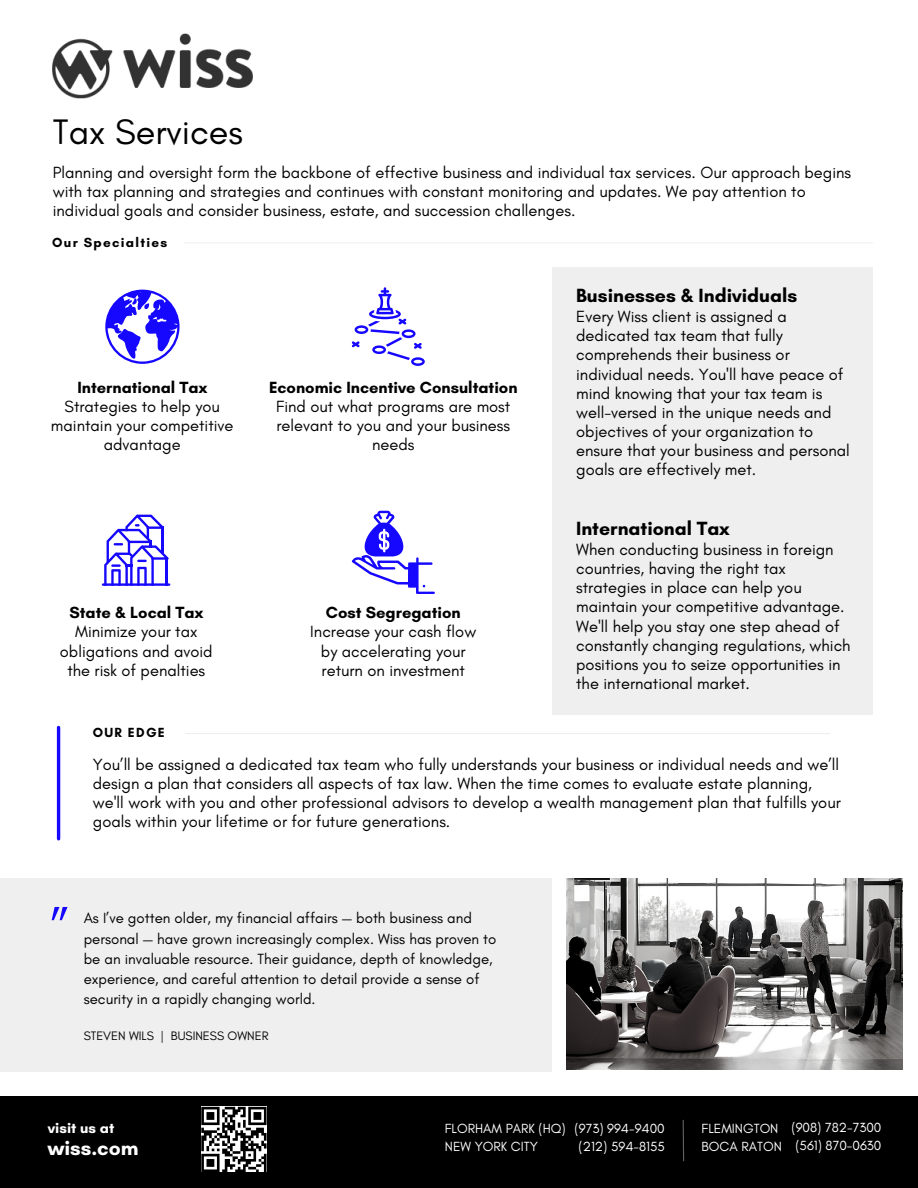
<style>
.page{position:relative;width:918px;height:1188px;background:#fff}
.page>*{position:absolute;margin:0;border:0;box-sizing:border-box;transform-origin:0 0}
.t1{font:51.15px "Glacial Indifference";color:#1607fe}
.t2{font:36px "Glacial Indifference";color:#000}
.t3{font:700 21px "Glacial Indifference";color:#fff}
.t4{font:700 19.5px "Glacial Indifference";color:#000}
.t5{font:16.5px/19.2px "Glacial Indifference";color:#000}
.t6{font:700 16.5px "Glacial Indifference";color:#000}
.t7{font:15px/20.2px "Glacial Indifference";color:#000}
.t8{font:700 15px "Glacial Indifference";color:#fff}
.t9{font:13.5px/18px "Glacial Indifference";color:#fff}
.t10{font:700 13.5px "Glacial Indifference";letter-spacing:.095em;color:#000}
.t11{font:12.45px "Glacial Indifference";color:#000}
</style>
<div class="page">
<div style="left:0;top:878px;width:552px;height:193px;background:#efefef"></div>
<img style="left:52px;top:34px;width:201px;height:64px">
<img style="left:567px;top:878px;width:336px;height:191px">
<div style="left:0;top:1096px;width:918px;height:92px;background:#000"></div>
<svg style="left:201px;top:1107px;width:66px;height:65px"></svg>
<svg style="left:682px;top:1120px;width:3px;height:42px"></svg>
<hr style="left:186px;top:733px;width:644px;height:1px;background:#efefef">
<hr style="left:57px;top:727px;width:3px;height:112px;background:#1607fe">
<hr style="left:102px;top:583px;width:68px;height:3px;background:#1607fe">
<svg style="left:104px;top:515px;width:65px;height:71px"></svg>
<hr style="left:184px;top:242px;width:689px;height:1px;background:#efefef">
<svg style="left:105px;top:290px;width:75px;height:74px"></svg>
<svg style="left:352px;top:511px;width:83px;height:83px"></svg>
<div style="left:552px;top:267px;width:321px;height:448px;background:#efefef"></div>
<svg style="left:352px;top:287px;width:73px;height:79px"></svg>
<h2 class="t2" style="left:53px;top:110px;width:192px">Tax Services</h2>
<p class="t5" style="left:53px;top:162px;width:800px">Planning and oversight form the backbone of effective business and individual tax services. Our approach begins with tax planning and strategies and continues with constant monitoring and updates. We pay attention to individual goals and consider business, estate, and succession challenges.</p>
<p class="t10" style="left:52px;top:235px;width:116px">Our Specialties</p>
<p class="t6" style="left:77px;top:377px;width:131px">International Tax</p>
<p class="t5" style="left:51px;top:397px;width:184px;text-align:center">Strategies to help you maintain your competitive advantage</p>
<p class="t6" style="left:269px;top:377px;width:250px">Economic Incentive Consultation</p>
<p class="t5" style="left:276px;top:397px;width:236px;text-align:center">Find out what programs are most relevant to you and your business needs</p>
<p class="t6" style="left:69px;top:603px;width:135px">State &amp; Local Tax</p>
<p class="t5" style="left:60px;top:622px;width:154px;text-align:center">Minimize your tax obligations and avoid the risk of penalties</p>
<p class="t10" style="left:93px;top:725px;width:73px">OUR EDGE</p>
<p class="t6" style="left:326px;top:603px;width:136px">Cost Segregation</p>
<p class="t5" style="left:310px;top:622px;width:167px;text-align:center">Increase your cash flow by accelerating your return on investment</p>
<p class="t4" style="left:576px;top:283px;width:223px">Businesses &amp; Individuals</p>
<p class="t5" style="left:576px;top:307px;width:275px">Every Wiss client is assigned a dedicated tax team that fully comprehends their business or individual needs. You'll have peace of mind knowing that your tax team is well-versed in the unique needs and objectives of your organization to ensure that your business and personal goals are effectively met.</p>
<p class="t4" style="left:576px;top:516px;width:155px">International Tax</p>
<p class="t5" style="left:576px;top:540px;width:276px">When conducting business in foreign countries, having the right tax strategies in place can help you maintain your competitive advantage.<br>We'll help you stay one step ahead of constantly changing regulations, which positions you to seize opportunities in the international market.</p>
<p class="t5" style="left:93px;top:754px;width:750px">You’ll be assigned a dedicated tax team who fully understands your business or individual needs and we’ll design a plan that considers all aspects of tax law. When the time comes to evaluate estate planning, we'll work with you and other professional advisors to develop a wealth management plan that fulfills your goals within your lifetime or for future generations.</p>
<h1 class="t1" style="left:50px;top:897px;width:20px">”</h1>
<p class="t7" style="left:84px;top:908px;width:414px">As I’ve gotten older, my financial affairs — both business and personal — have grown increasingly complex. Wiss has proven to be an invaluable resource. Their guidance, depth of knowledge, experience, and careful attention to detail provide a sense of security in a rapidly changing world.</p>
<p class="t11" style="left:84px;top:1028px;width:186px">STEVEN WILS | BUSINESS OWNER</p>
<p class="t8" style="left:48px;top:1119px;width:68px">visit us at</p>
<p class="t3" style="left:48px;top:1135px;width:92px">wiss.com</p>
<p class="t9" style="left:445px;top:1120px;width:122px">FLORHAM PARK (HQ)<br>NEW YORK CITY</p>
<p class="t9" style="left:575px;top:1119px;width:92px">(973) 994-9400 (212) 594-8155</p>
<p class="t9" style="left:702px;top:1119px;width:82px">FLEMINGTON<br>BOCA RATON</p>
<p class="t9" style="left:792px;top:1118px;width:91px">(908) 782-7300 (561) 870-0630</p>
</div>
